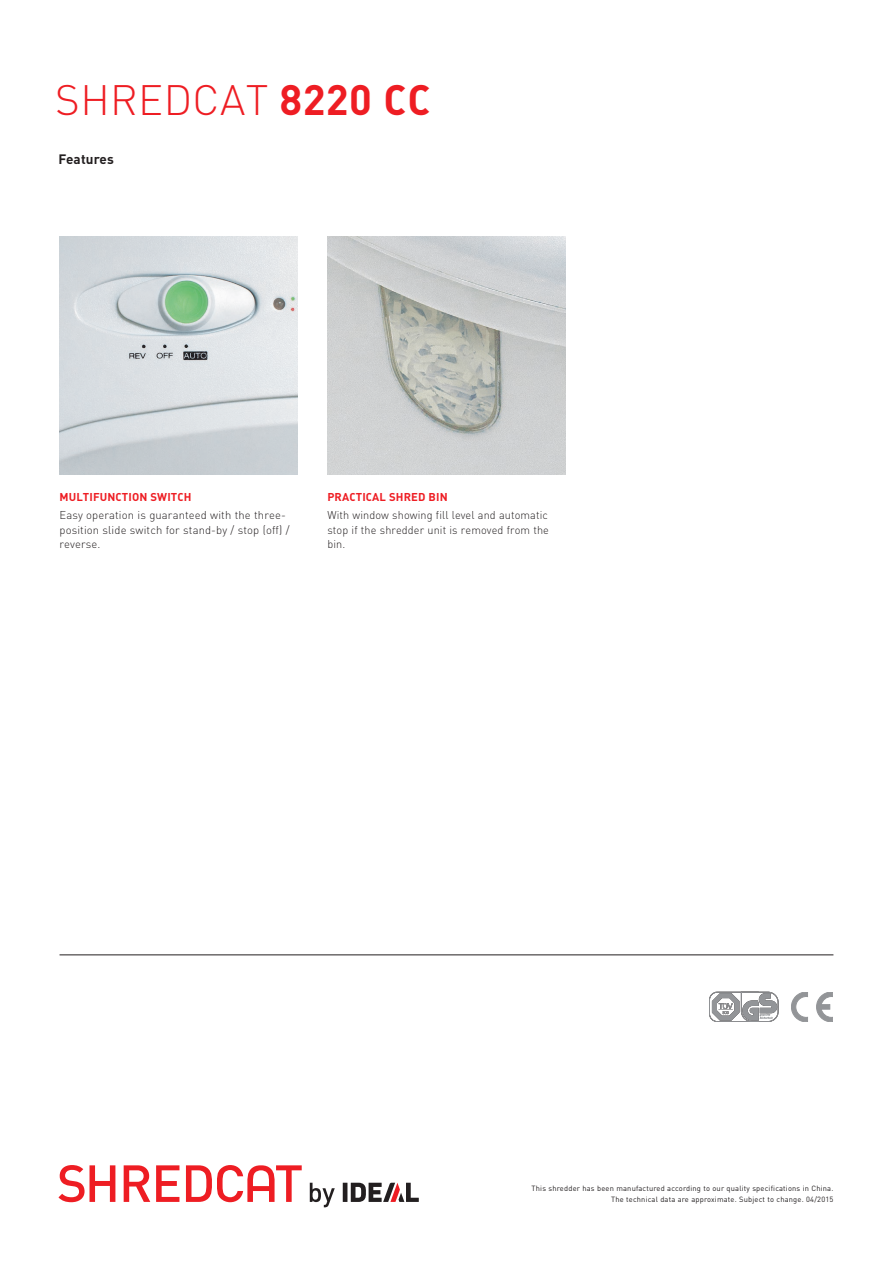
<style>
.page{position:relative;width:893px;height:1263px;background:#fff}
.page>*{position:absolute;margin:0;border:0;box-sizing:border-box;transform-origin:0 0}
.t1{font:300 42px "DIN";letter-spacing:.01em;color:#ee1d23}
.t2{font:700 13.5px "DIN";letter-spacing:.01em;color:#231f20}
.t3{font:300 11.25px/14.2px "DIN";letter-spacing:.01em;color:#231f20}
.t4{font:700 11.25px "DIN";letter-spacing:.01em;color:#ee1d23}
.t5{font:7.5px/10.5px "DIN";letter-spacing:.025em;color:#231f20;text-align:right}
.s1{font-weight:700}
</style>
<div class="page">
<img style="left:60px;top:236px;width:238px;height:238px">
<img style="left:327px;top:236px;width:239px;height:238px">
<hr style="left:60px;top:954px;width:773px;height:1px;background:#231f20">
<hr style="left:343px;top:1183px;width:4px;height:19px;background:#231f20">
<svg style="left:351px;top:1183px;width:68px;height:19px"></svg>
<svg style="left:310px;top:1183px;width:25px;height:24px"></svg>
<svg style="left:58px;top:1165px;width:57px;height:37px"></svg>
<svg style="left:124px;top:1165px;width:26px;height:37px"></svg>
<svg style="left:156px;top:1165px;width:23px;height:37px"></svg>
<svg style="left:186px;top:1165px;width:116px;height:37px"></svg>
<svg style="left:791px;top:992px;width:17px;height:30px"></svg>
<svg style="left:816px;top:992px;width:17px;height:30px"></svg>
<svg style="left:709px;top:992px;width:69px;height:30px"></svg>
<h1 class="t1" style="left:55px;top:74px;width:377px">SHREDCAT <span class="s1">8220 CC</span></h1>
<p class="t2" style="left:58px;top:151px;width:57px">Features</p>
<p class="t4" style="left:60px;top:489px;width:134px">MULTIFUNCTION SWITCH</p>
<p class="t3" style="left:60px;top:508px;width:231px">Easy operation is guaranteed with the three&shy;position slide switch for stand-by / stop (off) / reverse.</p>
<p class="t4" style="left:327px;top:489px;width:122px">PRACTICAL SHRED BIN</p>
<p class="t3" style="left:327px;top:508px;width:223px;text-align:justify">With window showing fill level and automatic stop if the shredder unit is removed from the bin.</p>
<p class="t5" style="left:532px;top:1183px;width:303px">This shredder has been manufactured according to our quality specifications in China.<br>The technical data are approximate. Subject to change. 04/2015</p>
</div>
